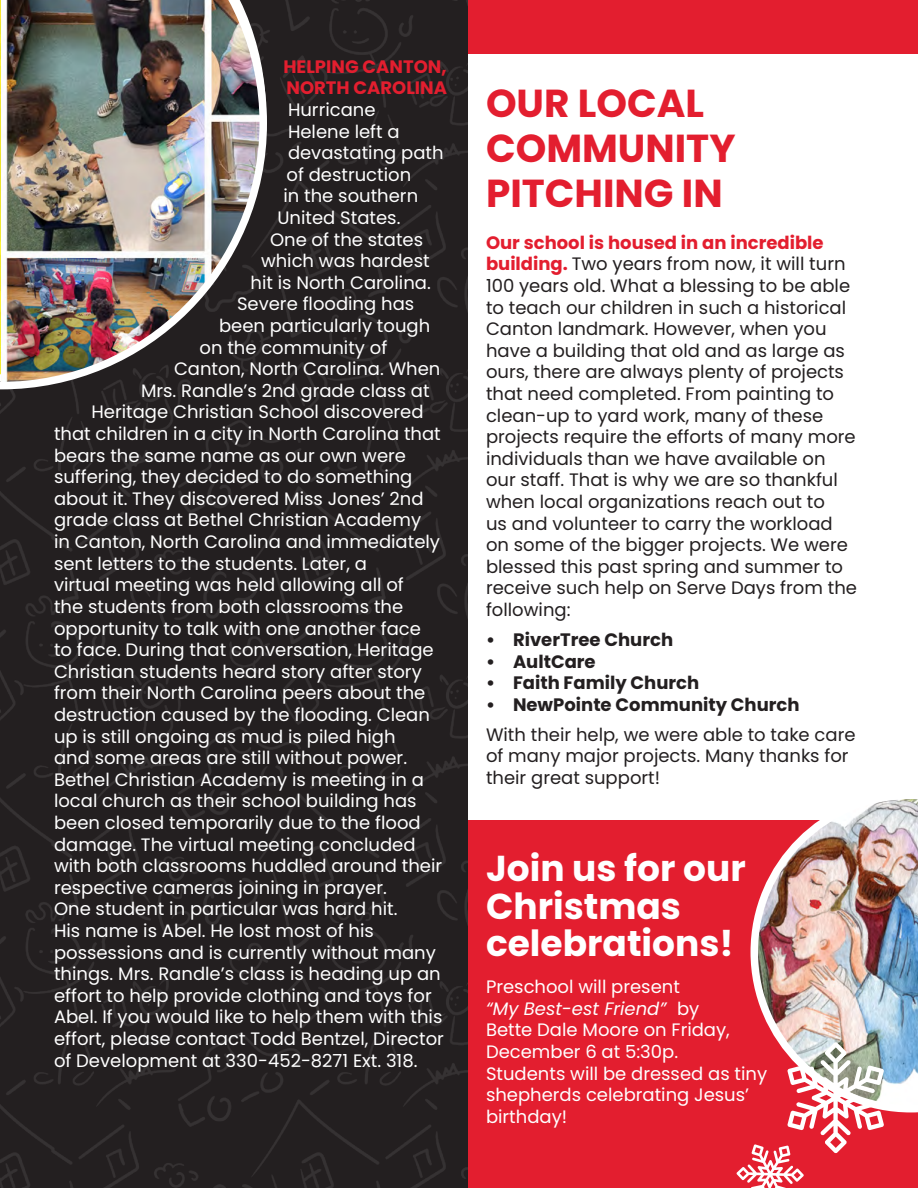
<style>
.page{position:relative;width:918px;height:1188px;background:#fff}
.page>*{position:absolute;margin:0;border:0;box-sizing:border-box;transform-origin:0 0}
.t1{font:700 39px/45px "Poppins";color:#e31e2f}
.t2{font:700 36px/37.5px "Poppins";color:#fff}
.t3{font:18px/21.6px "Poppins";color:#fff}
.t4{font:18px/21.6px "Poppins";color:#231f20}
.t5{font:700 18px "Poppins";color:#231f20}
.t6{font:700 18px/21.6px "Poppins";color:#e31e2f}
.s1{font-weight:700;color:#e31e2f}
.s2{font-style:italic}
</style>
<div class="page">
<div style="left:468px;top:820px;width:450px;height:368px;background:#e31e2f"></div>
<div style="left:468px;top:0;width:450px;height:54px;background:#e31e2f"></div>
<img style="left:0;top:0;width:468px;height:1188px">
<img style="left:751px;top:799px;width:167px;height:313px">
<svg style="left:736px;top:1042px;width:148px;height:146px"></svg>
<img style="left:0;top:0;width:267px;height:389px">
<p class="t6" style="left:284px;top:56px;width:165px">HELPING CANTON,<br>NORTH CAROLINA</p>
<p class="t3" style="left:288px;top:99px;width:89px">Hurricane</p>
<p class="t3" style="left:288px;top:121px;width:113px">Helene left a</p>
<p class="t3" style="left:288px;top:142px;width:157px">devastating path</p>
<p class="t3" style="left:287px;top:164px;width:126px">of destruction</p>
<p class="t3" style="left:284px;top:185px;width:136px">in the southern</p>
<p class="t3" style="left:278px;top:207px;width:124px">United States.</p>
<p class="t3" style="left:270px;top:229px;width:155px">One of the states</p>
<p class="t3" style="left:261px;top:250px;width:170px">which was hardest</p>
<p class="t3" style="left:251px;top:272px;width:182px">hit is North Carolina.</p>
<p class="t3" style="left:237px;top:293px;width:179px">Severe flooding has</p>
<p class="t3" style="left:219px;top:315px;width:213px">been particularly tough</p>
<p class="t3" style="left:200px;top:337px;width:189px">on the community of</p>
<p class="t3" style="left:174px;top:358px;width:268px">Canton, North Carolina. When</p>
<p class="t3" style="left:141px;top:380px;width:290px">Mrs. Randle’s 2nd grade class at</p>
<p class="t3" style="left:92px;top:401px;width:334px">Heritage Christian School discovered</p>
<p class="t3" style="left:54px;top:423px;width:388px">that children in a city in North Carolina that</p>
<p class="t3" style="left:54px;top:445px;width:354px">bears the same name as our own were</p>
<p class="t3" style="left:54px;top:466px;width:360px">suffering, they decided to do something</p>
<p class="t3" style="left:54px;top:488px;width:371px">about it. They discovered Miss Jones’ 2nd</p>
<p class="t3" style="left:54px;top:509px;width:369px">grade class at Bethel Christian Academy</p>
<p class="t3" style="left:54px;top:531px;width:388px">in Canton, North Carolina and immediately</p>
<p class="t3" style="left:54px;top:553px;width:314px">sent letters to the students. Later, a</p>
<p class="t3" style="left:54px;top:574px;width:351px">virtual meeting was held allowing all of</p>
<p class="t3" style="left:54px;top:596px;width:351px">the students from both classrooms the</p>
<p class="t3" style="left:54px;top:617px;width:368px">opportunity to talk with one another face</p>
<p class="t3" style="left:54px;top:639px;width:381px">to face. During that conversation, Heritage</p>
<p class="t3" style="left:54px;top:661px;width:369px">Christian students heard story after story</p>
<p class="t3" style="left:54px;top:682px;width:373px">from their North Carolina peers about the</p>
<p class="t3" style="left:54px;top:704px;width:377px">destruction caused by the flooding. Clean</p>
<p class="t3" style="left:54px;top:725px;width:343px">up is still ongoing as mud is piled high</p>
<p class="t3" style="left:54px;top:747px;width:355px">and some areas are still without power.</p>
<p class="t3" style="left:54px;top:769px;width:372px">Bethel Christian Academy is meeting in a</p>
<p class="t3" style="left:54px;top:790px;width:364px">local church as their school building has</p>
<p class="t3" style="left:54px;top:812px;width:368px">been closed temporarily due to the flood</p>
<p class="t3" style="left:54px;top:833px;width:363px">damage. The virtual meeting concluded</p>
<p class="t3" style="left:54px;top:855px;width:390px">with both classrooms huddled around their</p>
<p class="t3" style="left:54px;top:877px;width:334px">respective cameras joining in prayer.</p>
<p class="t3" style="left:54px;top:898px;width:345px">One student in particular was hard hit.</p>
<p class="t3" style="left:54px;top:920px;width:321px">His name is Abel. He lost most of his</p>
<p class="t3" style="left:54px;top:941px;width:383px">possessions and is currently without many</p>
<p class="t3" style="left:54px;top:963px;width:388px">things. Mrs. Randle’s class is heading up an</p>
<p class="t3" style="left:54px;top:985px;width:379px">effort to help provide clothing and toys for</p>
<p class="t3" style="left:54px;top:1006px;width:390px">Abel. If you would like to help them with this</p>
<p class="t3" style="left:54px;top:1028px;width:391px">effort, please contact Todd Bentzel, Director</p>
<p class="t3" style="left:54px;top:1049px;width:365px">of Development at 330-452-8271 Ext. 318.</p>
<h1 class="t1" style="left:486px;top:81px;width:251px">OUR LOCAL<br>COMMUNITY<br>PITCHING IN</h1>
<p class="t4" style="left:486px;top:232px;width:373px"><span class="s1">Our school is housed in an incredible building.</span> Two years from now, it will turn 100 years old. What a blessing to be able to teach our children in such a historical Canton landmark. However, when you have a building that old and as large as ours, there are always plenty of projects that need completed. From painting to clean-up to yard work, many of these projects require the efforts of many more individuals than we have available on our staff. That is why we are so thankful when local organizations reach out to<br>us and volunteer to carry the workload on some of the bigger projects. We were blessed this past spring and summer to receive such help on Serve Days from the following:</p>
<p class="t5" style="left:486px;top:629px;width:189px">• RiverTree Church</p>
<p class="t5" style="left:486px;top:651px;width:111px">• AultCare</p>
<p class="t5" style="left:486px;top:673px;width:215px">• Faith Family Church</p>
<p class="t5" style="left:486px;top:694px;width:315px">• NewPointe Community Church</p>
<p class="t4" style="left:486px;top:724px;width:371px">With their help, we were able to take care of many major projects. Many thanks for their great support!</p>
<h2 class="t2" style="left:486px;top:850px;width:261px">Join us for our<br>Christmas celebrations!</h2>
<p class="t3" style="left:486px;top:976px;width:283px">Preschool will present<br><span class="s2">“My Best-est Friend”</span> by<br>Bette Dale Moore on Friday,<br>December 6 at 5:30p.<br>Students will be dressed as tiny shepherds celebrating Jesus’ birthday!</p>
</div>
